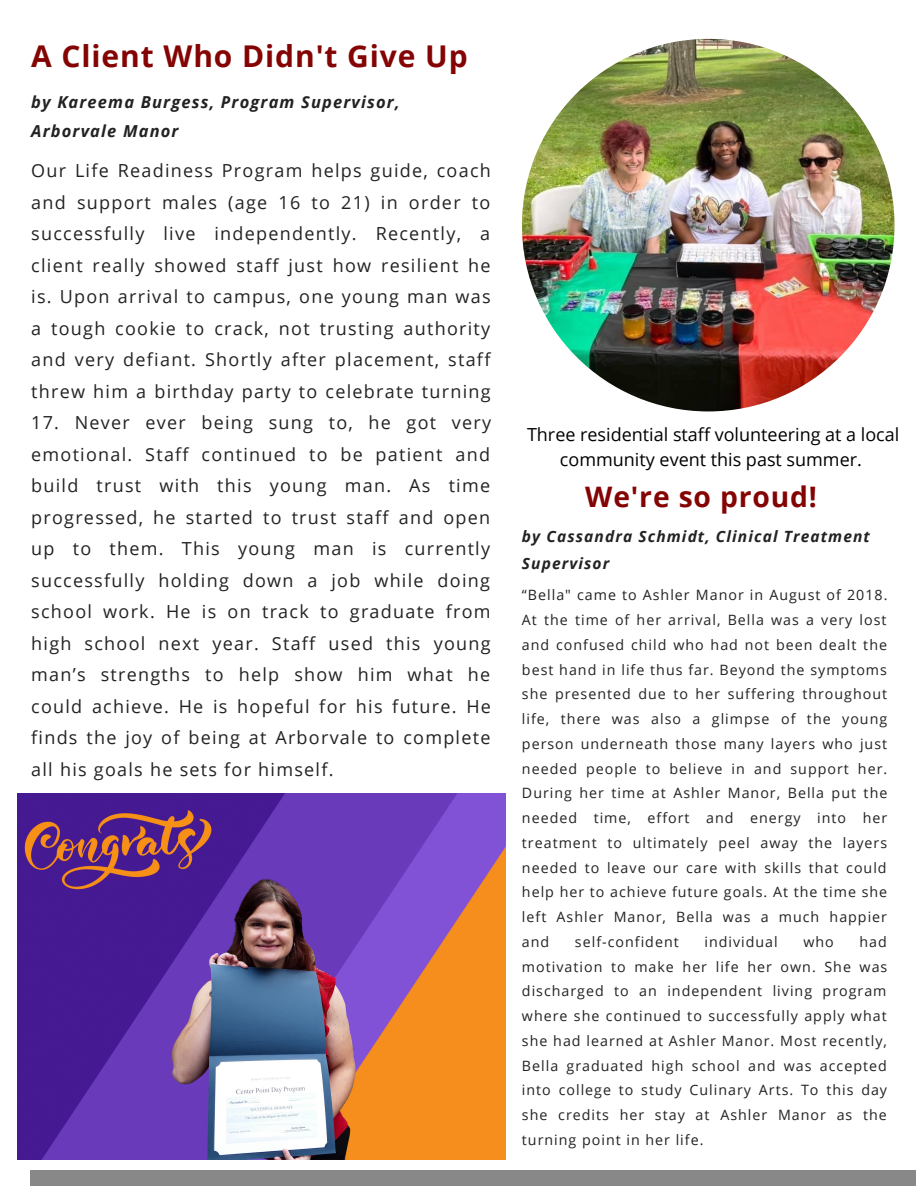
<style>
.page{position:relative;width:918px;height:1188px;background:#fff}
.page>*{position:absolute;margin:0;border:0;box-sizing:border-box;transform-origin:0 0}
.t1{font:700 30px "Open Sans";letter-spacing:.03em;color:#840404}
.t2{font:700 28.2px "Open Sans";letter-spacing:.03em;color:#840404}
.t3{font:18px/31.5px "Open Sans";letter-spacing:.07em;color:#222;text-align:justify}
.t4{font:18px/24.8px "Open Sans";color:#000;text-align:center}
.t5{font:italic 700 16.5px/29.2px "Open Sans";letter-spacing:.07em;color:#222}
.t6{font:italic 700 15.6px/27.6px "Open Sans";letter-spacing:.07em;color:#222}
.t7{font:14.25px/24.8px "Open Sans";letter-spacing:.07em;color:#222;text-align:justify}
</style>
<div class="page">
<img style="left:17px;top:793px;width:489px;height:366px">
<img style="left:522px;top:39px;width:373px;height:372px;border-radius:50%">
<div style="left:30px;top:1170px;width:885px;height:16px;background:#888"></div>
<p class="t1" style="left:31px;top:35px;width:438px">A Client Who Didn't Give Up</p>
<p class="t5" style="left:31px;top:87px;width:370px">by Kareema Burgess, Program Supervisor,<br>Arborvale Manor</p>
<p class="t3" style="left:31px;top:154px;width:461px">Our Life Readiness Program helps guide, coach and support males (age 16 to 21) in order to successfully live independently. Recently, a client really showed staff just how resilient he is. Upon arrival to campus, one young man was a tough cookie to crack, not trusting authority and very defiant. Shortly after placement, staff threw him a birthday party to celebrate turning</p>
<p class="t3" style="left:31px;top:406px;width:461px">17. Never ever being sung to, he got very emotional. Staff continued to be patient and build trust with this young man. As time progressed, he started to trust staff and open up to them. This young man is currently successfully holding down a job while doing school work. He is on track to graduate from high school next year. Staff used this young man’s strengths to help show him what he could achieve. He is hopeful for his future. He finds the joy of being at Arborvale to complete all his goals he sets for himself.</p>
<p class="t4" style="left:527px;top:422px;width:374px">Three residential staff volunteering at a local community event this past summer.</p>
<p class="t2" style="left:585px;top:476px;width:233px">We're so proud!</p>
<p class="t6" style="left:522px;top:522px;width:350px">by Cassandra Schmidt, Clinical Treatment<br>Supervisor</p>
<p class="t7" style="left:522px;top:583px;width:367px">“Bella" came to Ashler Manor in August of 2018.<br>At the time of her arrival, Bella was a very lost and confused child who had not been dealt the best hand in life thus far. Beyond the symptoms she presented due to her suffering throughout life, there was also a glimpse of the young person underneath those many layers who just needed people to believe in and support her.<br>During her time at Ashler Manor, Bella put the needed time, effort and energy into her treatment to ultimately peel away the layers needed to leave our care with skills that could help her to achieve future goals. At the time she left Ashler Manor, Bella was a much happier and</p>
<p class="t7" style="left:575px;top:929px;width:105px">self-confident</p>
<p class="t7" style="left:704px;top:929px;width:75px">individual</p>
<p class="t7" style="left:803px;top:929px;width:32px">who</p>
<p class="t7" style="left:522px;top:929px;width:367px;text-indent:338px">had motivation to make her life her own. She was discharged to an independent living program where she continued to successfully apply what she had learned at Ashler Manor. Most recently, Bella graduated high school and was accepted into college to study Culinary Arts. To this day she credits her stay at Ashler Manor as the turning point in her life.</p>
</div>
